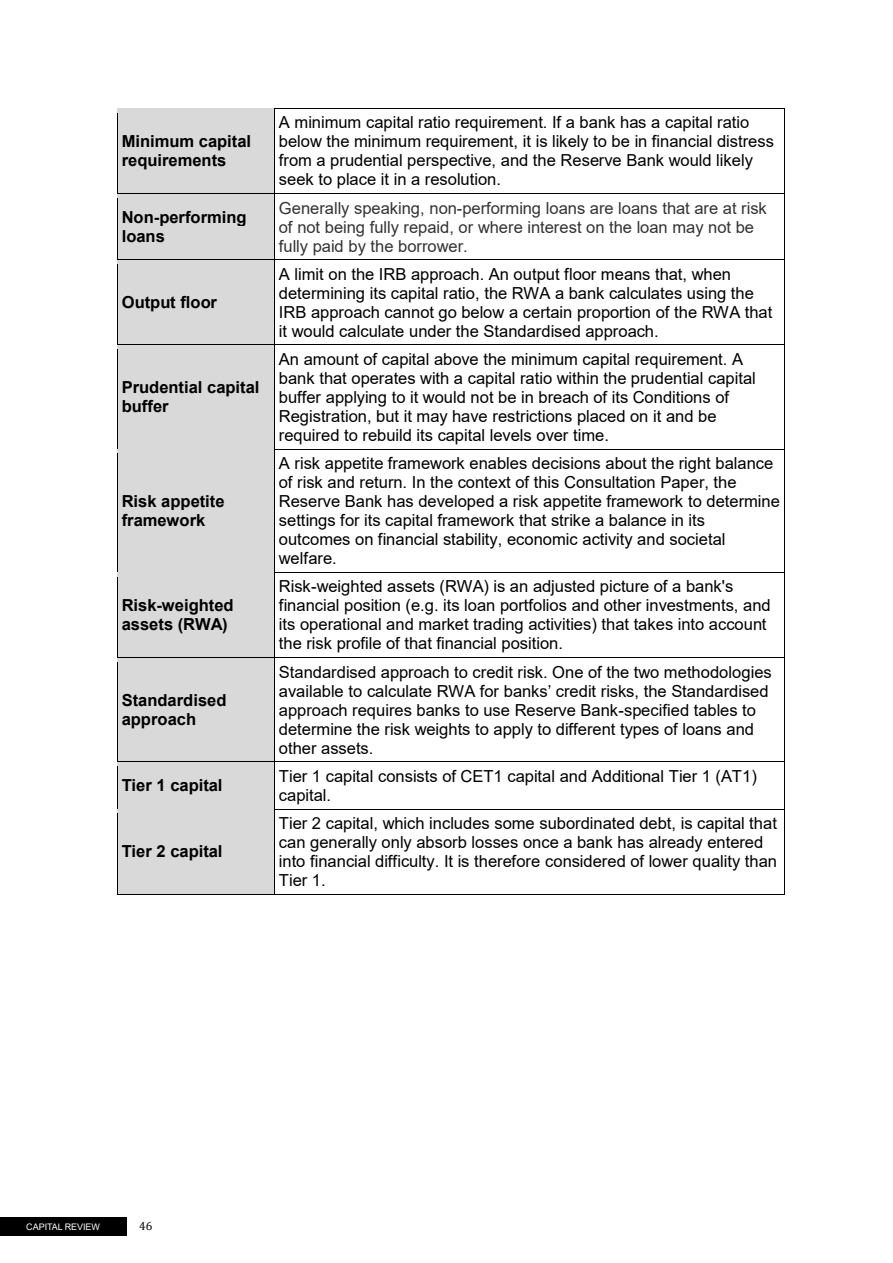
<style>
.page{position:relative;width:893px;height:1263px;background:#fff}
.page>*{position:absolute;margin:0;border:0;box-sizing:border-box;transform-origin:0 0}
.t1{font:16.5px/18.9px "Arial";color:#000}
.t2{font:700 16.5px/18.9px "Arial";color:#000}
.t3{font:16.5px/19px "Arial";color:#333}
.t4{font:12px "Cambria Math";color:#000}
.t5{font:9px "Arial";letter-spacing:-.005em;color:#fff}
</style>
<div class="page">
<div style="left:0;top:1218px;width:126px;height:18px;background:#000"></div>
<div style="left:118px;top:109px;width:156px;height:84px;background:#d9d9d9"></div>
<hr style="left:118px;top:108px;width:156px;height:1px;background:#000">
<hr style="left:275px;top:108px;width:509px;height:1px;background:#000">
<hr style="left:117px;top:113px;width:1px;height:80px;background:#000">
<hr style="left:274px;top:113px;width:1px;height:80px;background:#000">
<hr style="left:784px;top:113px;width:1px;height:80px;background:#000">
<div style="left:118px;top:194px;width:156px;height:65px;background:#d9d9d9"></div>
<hr style="left:118px;top:193px;width:156px;height:1px;background:#000">
<hr style="left:275px;top:193px;width:509px;height:1px;background:#000">
<hr style="left:117px;top:198px;width:1px;height:61px;background:#000">
<hr style="left:274px;top:198px;width:1px;height:61px;background:#000">
<hr style="left:784px;top:198px;width:1px;height:61px;background:#000">
<div style="left:118px;top:260px;width:156px;height:85px;background:#d9d9d9"></div>
<hr style="left:118px;top:259px;width:156px;height:1px;background:#000">
<hr style="left:275px;top:259px;width:509px;height:1px;background:#000">
<hr style="left:117px;top:264px;width:1px;height:81px;background:#000">
<hr style="left:274px;top:264px;width:1px;height:81px;background:#000">
<hr style="left:784px;top:264px;width:1px;height:81px;background:#000">
<div style="left:118px;top:345px;width:156px;height:104px;background:#d9d9d9"></div>
<hr style="left:275px;top:345px;width:509px;height:1px;background:#000">
<hr style="left:117px;top:350px;width:1px;height:99px;background:#000">
<hr style="left:274px;top:350px;width:1px;height:99px;background:#000">
<hr style="left:784px;top:350px;width:1px;height:99px;background:#000">
<div style="left:118px;top:450px;width:156px;height:122px;background:#d9d9d9"></div>
<hr style="left:118px;top:449px;width:156px;height:1px;background:#000">
<hr style="left:275px;top:449px;width:509px;height:1px;background:#000">
<hr style="left:117px;top:454px;width:1px;height:118px;background:#000">
<hr style="left:274px;top:454px;width:1px;height:118px;background:#000">
<hr style="left:784px;top:454px;width:1px;height:118px;background:#000">
<div style="left:118px;top:573px;width:156px;height:84px;background:#d9d9d9"></div>
<hr style="left:118px;top:572px;width:156px;height:1px;background:#000">
<hr style="left:275px;top:572px;width:509px;height:1px;background:#000">
<hr style="left:117px;top:577px;width:1px;height:80px;background:#000">
<hr style="left:274px;top:577px;width:1px;height:80px;background:#000">
<hr style="left:784px;top:577px;width:1px;height:80px;background:#000">
<div style="left:118px;top:658px;width:156px;height:104px;background:#d9d9d9"></div>
<hr style="left:118px;top:657px;width:156px;height:1px;background:#000">
<hr style="left:275px;top:657px;width:509px;height:1px;background:#000">
<hr style="left:117px;top:662px;width:1px;height:99px;background:#000">
<hr style="left:274px;top:662px;width:1px;height:99px;background:#000">
<hr style="left:784px;top:662px;width:1px;height:99px;background:#000">
<div style="left:118px;top:762px;width:156px;height:47px;background:#d9d9d9"></div>
<hr style="left:118px;top:761px;width:156px;height:1px;background:#000">
<hr style="left:275px;top:761px;width:509px;height:1px;background:#000">
<hr style="left:117px;top:766px;width:1px;height:43px;background:#000">
<hr style="left:274px;top:766px;width:1px;height:43px;background:#000">
<hr style="left:784px;top:766px;width:1px;height:43px;background:#000">
<div style="left:118px;top:809px;width:156px;height:85px;background:#d9d9d9"></div>
<hr style="left:275px;top:809px;width:509px;height:1px;background:#000">
<hr style="left:117px;top:814px;width:1px;height:80px;background:#000">
<hr style="left:118px;top:894px;width:156px;height:1px;background:#000">
<hr style="left:274px;top:814px;width:1px;height:80px;background:#000">
<hr style="left:275px;top:894px;width:509px;height:1px;background:#000">
<hr style="left:784px;top:814px;width:1px;height:80px;background:#000">
<p class="t2" style="left:122px;top:132px;width:131px">Minimum capital requirements</p>
<p class="t1" style="left:279px;top:113px;width:497px">A minimum capital ratio requirement. If a bank has a capital ratio below the minimum requirement, it is likely to be in financial distress from a prudential perspective, and the Reserve Bank would likely seek to place it in a resolution.</p>
<p class="t2" style="left:122px;top:208px;width:126px">Non-performing loans</p>
<p class="t3" style="left:279px;top:198px;width:489px">Generally speaking, non-performing loans are loans that are at risk of not being fully repaid, or where interest on the loan may not be fully paid by the borrower.</p>
<p class="t2" style="left:122px;top:293px;width:97px">Output floor</p>
<p class="t2" style="left:122px;top:378px;width:139px">Prudential capital buffer</p>
<p class="t2" style="left:122px;top:492px;width:104px">Risk appetite framework</p>
<p class="t2" style="left:122px;top:596px;width:113px">Risk-weighted assets (RWA)</p>
<p class="t2" style="left:122px;top:691px;width:106px">Standardised approach</p>
<p class="t1" style="left:279px;top:264px;width:495px">A limit on the IRB approach. An output floor means that, when determining its capital ratio, the RWA a bank calculates using the IRB approach cannot go below a certain proportion of the RWA that it would calculate under the Standardised approach.</p>
<p class="t1" style="left:279px;top:349px;width:478px">An amount of capital above the minimum capital requirement. A bank that operates with a capital ratio within the prudential capital buffer applying to it would not be in breach of its Conditions of Registration, but it may have restrictions placed on it and be required to rebuild its capital levels over time.</p>
<p class="t1" style="left:279px;top:454px;width:503px">A risk appetite framework enables decisions about the right balance of risk and return. In the context of this Consultation Paper, the Reserve Bank has developed a risk appetite framework to determine settings for its capital framework that strike a balance in its outcomes on financial stability, economic activity and societal welfare.</p>
<p class="t1" style="left:279px;top:577px;width:493px">Risk-weighted assets (RWA) is an adjusted picture of a bank's financial position (e.g. its loan portfolios and other investments, and its operational and market trading activities) that takes into account the risk profile of that financial position.</p>
<p class="t1" style="left:279px;top:662px;width:494px">Standardised approach to credit risk. One of the two methodologies available to calculate RWA for banks’ credit risks, the Standardised approach requires banks to use Reserve Bank-specified tables to determine the risk weights to apply to different types of loans and other assets.</p>
<p class="t2" style="left:122px;top:776px;width:102px">Tier 1 capital</p>
<p class="t1" style="left:279px;top:766px;width:479px">Tier 1 capital consists of CET1 capital and Additional Tier 1 (AT1) capital.</p>
<p class="t2" style="left:122px;top:842px;width:102px">Tier 2 capital</p>
<p class="t1" style="left:279px;top:814px;width:500px">Tier 2 capital, which includes some subordinated debt, is capital that can generally only absorb losses once a bank has already entered into financial difficulty. It is therefore considered of lower quality than Tier 1.</p>
<p class="t5" style="left:26px;top:1221px;width:75px">CAPITAL REVIEW</p>
<p class="t4" style="left:139px;top:1219px;width:15px">46</p>
</div>
